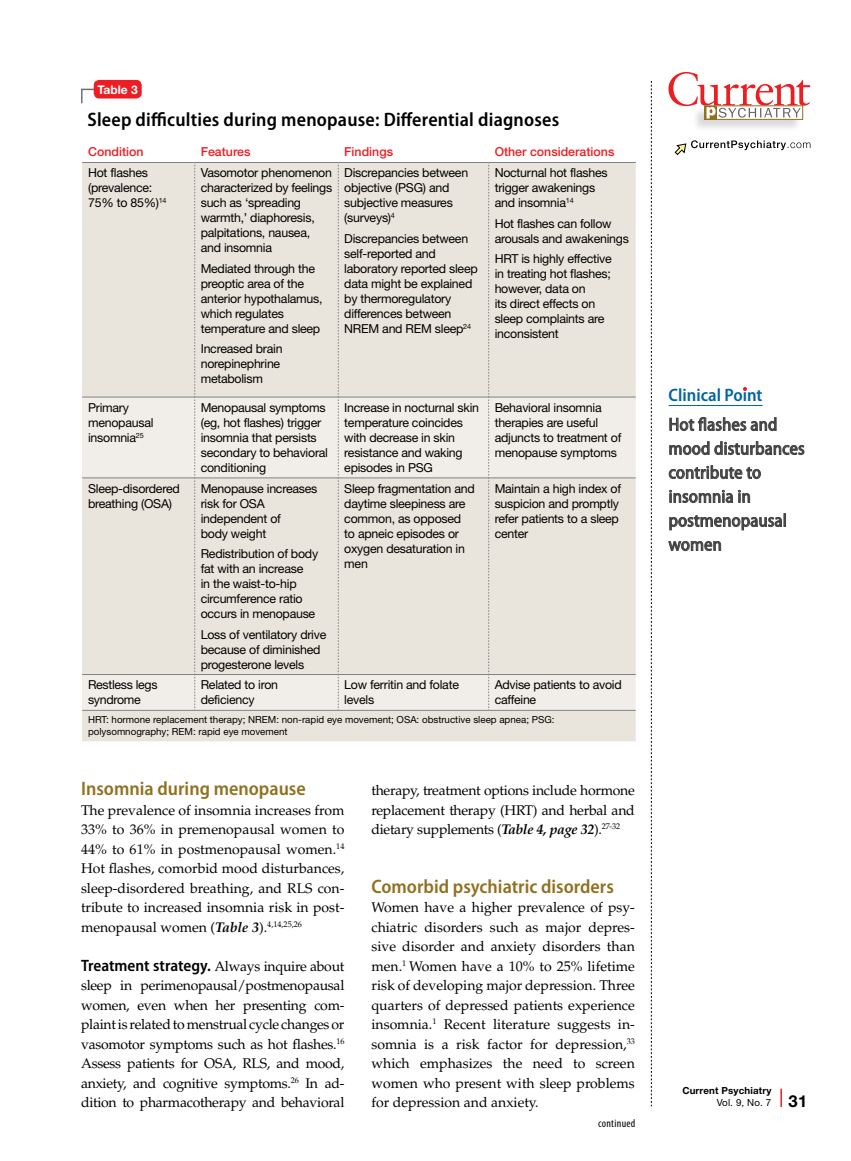
<style>
.page{position:relative;width:851px;height:1161px;background:#fff}
.page>*{position:absolute;margin:0;border:0;box-sizing:border-box;transform-origin:0 0}
.Table_Title{font:600 semi-condensed 19.5px "Myriad Pro";letter-spacing:.01em;color:#000}
.t1{font:600 semi-condensed 19.5px "Myriad Pro";color:#91701f}
.Clinical_Point{font:semi-condensed 18px/24px "Myriad Pro";letter-spacing:.01em;color:#414042}
.t2{font:600 semi-condensed 18px "Myriad Pro";color:#0063a5}
.Body_1{font:600 semi-condensed 16.5px "Myriad Pro";color:#000}
.Body_1-2{font:14.1px/19.5px "Palatino LT Std";letter-spacing:-.02em;color:#000;text-align:justify}
.Table_Text{font:12.3px/15px "Helvetica Neue LT Std";letter-spacing:-.02em;color:#000}
.Table_Hed_Red{font:500 12.3px "Helvetica Neue LT Std";color:#ed1d24}
.t3{font:700 12px "Helvetica Neue LT Std";color:#fff}
.t4{font:condensed 11.25px "Myriad Pro";letter-spacing:.03em;color:#000}
.Source{font:9.75px/12px "Helvetica Neue LT Std";color:#000}
.t5{font:700 9.75px/12px "Helvetica Neue LT Std";letter-spacing:.015em;color:#000}
.s1{font-weight:700;font-style:italic}
.s2{font-family:"Palatino LT Std";font-weight:400;font-stretch:normal;font-size:14.1px}
.s3{font-weight:400}
.s4{font-size:16.5px}
</style>
<div class="page">
<div style="left:691px;top:106px;width:111px;height:27px;background:#000;opacity:.15"></div>
<div style="left:704px;top:106px;width:99px;height:14px;background:#9b7e36"></div>
<div style="left:704px;top:106px;width:13px;height:14px;background:#91701f"></div>
<svg style="left:668px;top:72px;width:142px;height:47px"></svg>
<svg style="left:674px;top:140px;width:136px;height:15px"></svg>
<svg style="left:780px;top:1089px;width:1px;height:18px"></svg>
<svg style="left:651px;top:81px;width:1px;height:1025px"></svg>
<hr style="left:668px;top:405px;width:94px;height:1px;background:#0063a5">
<svg style="left:669px;top:417px;width:107px;height:15px"></svg>
<svg style="left:669px;top:441px;width:135px;height:15px"></svg>
<svg style="left:669px;top:465px;width:91px;height:15px"></svg>
<svg style="left:669px;top:490px;width:81px;height:14px"></svg>
<svg style="left:669px;top:514px;width:116px;height:17px"></svg>
<svg style="left:668px;top:541px;width:53px;height:11px"></svg>
<svg style="left:743px;top:387px;width:4px;height:4px"></svg>
<div style="left:82px;top:163px;width:553px;height:578px;background:#e9e5dc"></div>
<svg style="left:82px;top:398px;width:553px;height:312px;background:#ebe7e0"></svg>
<svg style="left:194px;top:163px;width:1px;height:547px"></svg>
<svg style="left:338px;top:163px;width:1px;height:547px"></svg>
<svg style="left:488px;top:163px;width:1px;height:547px"></svg>
<hr style="left:82px;top:162px;width:113px;height:1px;background:#808285">
<hr style="left:195px;top:162px;width:143px;height:1px;background:#808285">
<hr style="left:338px;top:162px;width:150px;height:1px;background:#808285">
<hr style="left:488px;top:162px;width:148px;height:1px;background:#808285">
<hr style="left:82px;top:397px;width:113px;height:1px;background:#808285">
<hr style="left:195px;top:397px;width:143px;height:1px;background:#808285">
<hr style="left:338px;top:397px;width:150px;height:1px;background:#808285">
<hr style="left:488px;top:397px;width:147px;height:1px;background:#808285">
<hr style="left:82px;top:478px;width:113px;height:1px;background:#808285">
<hr style="left:195px;top:478px;width:143px;height:1px;background:#808285">
<hr style="left:338px;top:478px;width:150px;height:1px;background:#808285">
<hr style="left:488px;top:478px;width:147px;height:1px;background:#808285">
<hr style="left:82px;top:674px;width:113px;height:1px;background:#808285">
<hr style="left:195px;top:674px;width:143px;height:1px;background:#808285">
<hr style="left:338px;top:674px;width:150px;height:1px;background:#808285">
<hr style="left:488px;top:674px;width:147px;height:1px;background:#808285">
<hr style="left:82px;top:710px;width:113px;height:1px;background:#808285">
<hr style="left:195px;top:710px;width:143px;height:1px;background:#808285">
<hr style="left:338px;top:710px;width:150px;height:1px;background:#808285">
<hr style="left:488px;top:710px;width:147px;height:1px;background:#808285">
<svg style="left:81px;top:88px;width:15px;height:16px"></svg>
<div style="left:94px;top:80px;width:48px;height:19px;background:#ed1d24;border-radius:5px"></div>
<p class="t3" style="left:97px;top:82px;width:42px">Table 3</p>
<p class="Table_Title" style="left:87px;top:107px;width:473px">Sleep difficulties during menopause: Differential diagnoses</p>
<p class="Table_Hed_Red" style="left:88px;top:145px;width:57px">Condition</p>
<p class="Table_Hed_Red" style="left:201px;top:145px;width:51px">Features</p>
<p class="Table_Hed_Red" style="left:344px;top:145px;width:50px">Findings</p>
<p class="Table_Hed_Red" style="left:494px;top:145px;width:121px">Other considerations</p>
<p class="Table_Text" style="left:88px;top:165px;width:80px">Hot flashes (prevalence:<br>75% to 85%)<sup>14</sup></p>
<p class="Table_Text" style="left:201px;top:165px;width:133px">Vasomotor phenomenon characterized by feelings such as ‘spreading warmth,’ diaphoresis, palpitations, nausea, and insomnia</p>
<p class="Table_Text" style="left:201px;top:261px;width:123px">Mediated through the preoptic area of the anterior hypothalamus, which regulates temperature and sleep</p>
<p class="Table_Text" style="left:201px;top:341px;width:83px">Increased brain norepinephrine metabolism</p>
<p class="Table_Text" style="left:494px;top:165px;width:114px">Nocturnal hot flashes trigger awakenings and insomnia<sup>14</sup></p>
<p class="Table_Text" style="left:494px;top:216px;width:136px">Hot flashes can follow arousals and awakenings</p>
<p class="Table_Text" style="left:494px;top:251px;width:119px">HRT is highly effective in treating hot flashes; however, data on<br>its direct effects on sleep complaints are inconsistent</p>
<p class="Table_Text" style="left:344px;top:165px;width:125px">Discrepancies between objective (PSG) and subjective measures (surveys)<sup>4</sup></p>
<p class="Table_Text" style="left:344px;top:231px;width:135px">Discrepancies between self-reported and laboratory reported sleep data might be explained by thermoregulatory differences between<br>NREM and REM sleep<sup>24</sup></p>
<p class="Table_Text" style="left:88px;top:400px;width:67px">Primary menopausal insomnia<sup>25</sup></p>
<p class="Table_Text" style="left:201px;top:400px;width:129px">Menopausal symptoms (eg, hot flashes) trigger insomnia that persists secondary to behavioral conditioning</p>
<p class="Table_Text" style="left:344px;top:400px;width:136px">Increase in nocturnal skin temperature coincides with decrease in skin resistance and waking episodes in PSG</p>
<p class="Table_Text" style="left:494px;top:400px;width:128px">Behavioral insomnia therapies are useful adjuncts to treatment of menopause symptoms</p>
<p class="Table_Text" style="left:88px;top:481px;width:93px">Sleep-disordered breathing (OSA)</p>
<p class="Table_Text" style="left:201px;top:481px;width:118px">Menopause increases risk for OSA independent of<br>body weight</p>
<p class="Table_Text" style="left:201px;top:546px;width:119px">Redistribution of body fat with an increase<br>in the waist-to-hip circumference ratio occurs in menopause</p>
<p class="Table_Text" style="left:201px;top:626px;width:127px">Loss of ventilatory drive because of diminished progesterone levels</p>
<p class="Table_Text" style="left:344px;top:481px;width:132px">Sleep fragmentation and daytime sleepiness are common, as opposed to apneic episodes or oxygen desaturation in men</p>
<p class="Table_Text" style="left:494px;top:481px;width:128px">Maintain a high index of suspicion and promptly refer patients to a sleep center</p>
<p class="Table_Text" style="left:88px;top:677px;width:71px">Restless legs syndrome</p>
<p class="Table_Text" style="left:201px;top:677px;width:79px">Related to iron deficiency</p>
<p class="Table_Text" style="left:344px;top:677px;width:116px">Low ferritin and folate levels</p>
<p class="Table_Text" style="left:494px;top:677px;width:129px">Advise patients to avoid caffeine</p>
<p class="Source" style="left:88px;top:714px;width:468px">HRT: hormone replacement therapy; NREM: non-rapid eye movement; OSA: obstructive sleep apnea; PSG: polysomnography; REM: rapid eye movement</p>
<h1 class="t1" style="left:81px;top:776px;width:226px">Insomnia during menopause</h1>
<p class="Body_1-2" style="left:81px;top:800px;width:265px">The prevalence of insomnia increases from 33% to 36% in premenopausal women to 44% to 61% in postmenopausal women.<sup>14<br></sup>Hot flashes, comorbid mood disturbances, sleep-disordered breathing, and RLS con&shy;tribute to increased insomnia risk in post&shy;menopausal women (<span class="s1">Table 3</span>).<sup>4,14,25,26</sup></p>
<p class="Body_1" style="left:81px;top:955px;width:265px">Treatment strategy. <span class="s2">Always inquire about</span></p>
<p class="Body_1-2" style="left:81px;top:976px;width:265px">sleep in perimenopausal/postmenopausal women, even when her presenting com&shy;plaint is related to menstrual cycle changes or vasomotor symptoms such as hot flashes.<sup>16<br></sup>Assess patients for OSA, RLS, and mood, anxiety, and cognitive symptoms.<sup>26</sup> In ad&shy;dition to pharmacotherapy and behavioral</p>
<p class="Body_1-2" style="left:371px;top:781px;width:265px">therapy, treatment options include hormone replacement therapy (HRT) and herbal and dietary supplements (<span class="s1">Table 4, page 32</span>).<sup>27-32</sup></p>
<h1 class="t1" style="left:371px;top:874px;width:244px">Comorbid psychiatric disorders</h1>
<p class="Body_1-2" style="left:371px;top:898px;width:265px">Women have a higher prevalence of psy&shy;chiatric disorders such as major depres&shy;sive disorder and anxiety disorders than men.<sup>1</sup> Women have a 10% to 25% lifetime risk of developing major depression. Three quarters of depressed patients experience insomnia.<sup>1</sup> Recent literature suggests in&shy;somnia is a risk factor for depression,<sup>33 </sup>which emphasizes the need to screen women who present with sleep problems for depression and anxiety.</p>
<p class="t4" style="left:598px;top:1116px;width:39px">continued</p>
<p class="t2" style="left:668px;top:384px;width:95px">Clinical Point</p>
<p class="Clinical_Point" style="left:668px;top:412px;width:137px">Hot flashes and mood disturbances contribute to insomnia in postmenopausal women</p>
<p class="t5" style="left:716px;top:1085px;width:92px;text-indent:-34px">Current Psychiatry<br><span class="s3">Vol. 9, No. 7</span> <span class="s4">31</span></p>
</div>
